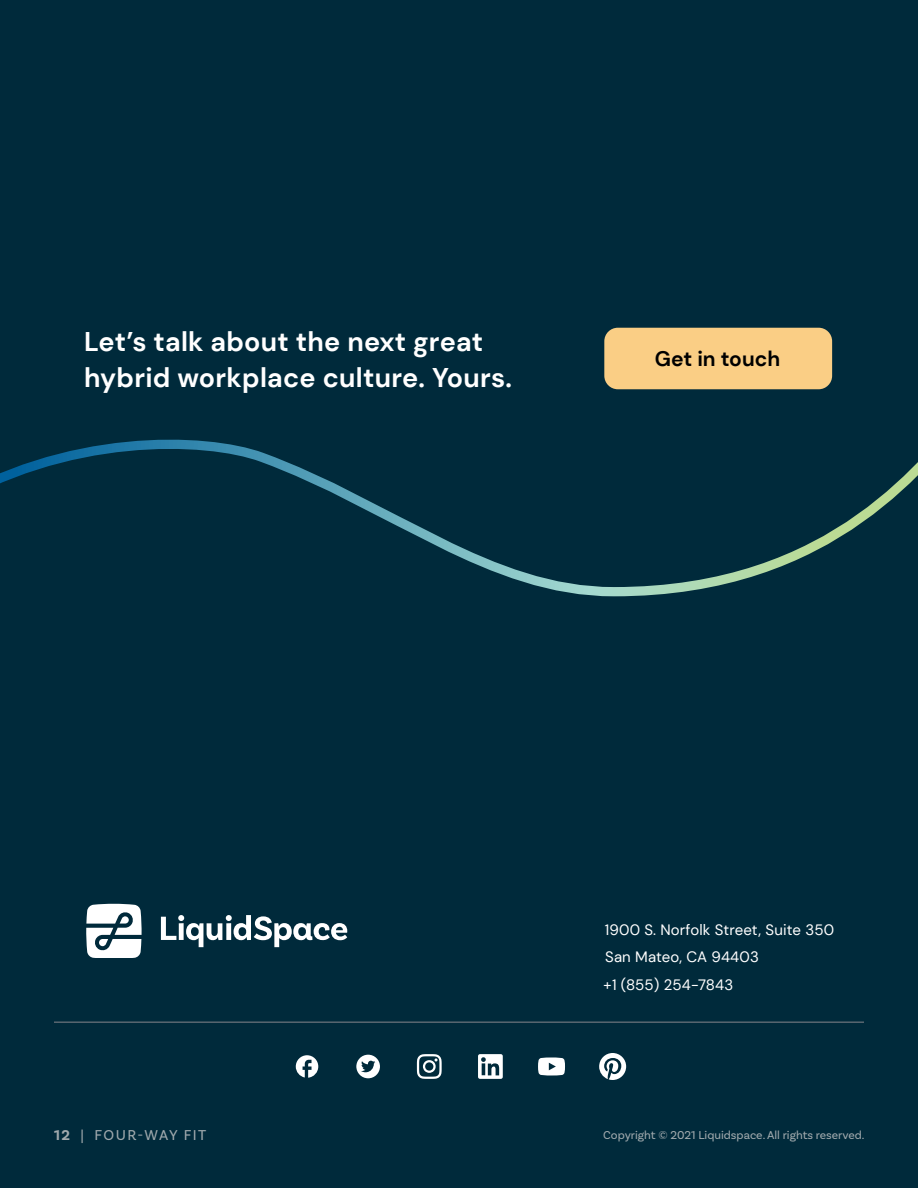
<style>
.page{position:relative;width:918px;height:1188px;background:#002a3b}
.page>*{position:absolute;margin:0;border:0;box-sizing:border-box;transform-origin:0 0}
.Intro_Body{font:700 27px/36px "DM Sans";letter-spacing:.01em;color:#fff}
.t1{font:700 21px "DM Sans";color:#000}
.Body_2{font:15px "DM Sans";letter-spacing:.01em;color:#fff}
.Subhead_1{font:15px "Basic Sans";letter-spacing:.1em;color:#a0a9ad}
.Subhead_1-2{font:12px "Basic Sans";color:#a0a9ad}
.s1{font-weight:700}
</style>
<div class="page">
<svg style="left:0;top:439px;width:918px;height:158px"></svg>
<div style="left:604px;top:328px;width:228px;height:61px;background:#face85;border-radius:14px"></div>
<svg style="left:161px;top:915px;width:186px;height:32px"></svg>
<svg style="left:86px;top:903px;width:56px;height:55px"></svg>
<svg style="left:296px;top:1055px;width:22px;height:23px"></svg>
<svg style="left:417px;top:1054px;width:25px;height:25px"></svg>
<svg style="left:478px;top:1054px;width:25px;height:25px"></svg>
<svg style="left:599px;top:1053px;width:27px;height:27px"></svg>
<svg style="left:356px;top:1055px;width:24px;height:23px"></svg>
<svg style="left:538px;top:1057px;width:27px;height:19px"></svg>
<hr style="left:54px;top:1021px;width:810px;height:2px;background:#596670">
<p class="Intro_Body" style="left:84px;top:324px;width:429px">Let’s talk about the next great hybrid workplace culture. Yours.</p>
<p class="t1" style="left:655px;top:345px;width:127px">Get in touch</p>
<p class="Subhead_1" style="left:54px;top:1126px;width:154px"><span class="s1">12</span> | FOUR-WAY FIT</p>
<p class="Body_2" style="left:605px;top:920px;width:231px">1900 S. Norfolk Street, Suite 350</p>
<p class="Body_2" style="left:605px;top:948px;width:155px">San Mateo, CA 94403</p>
<p class="Body_2" style="left:603px;top:976px;width:132px">+1 (855) 254-7843</p>
<p class="Subhead_1-2" style="left:603px;top:1127px;width:263px">Copyright © 2021 Liquidspace. All rights reserved.</p>
</div>
